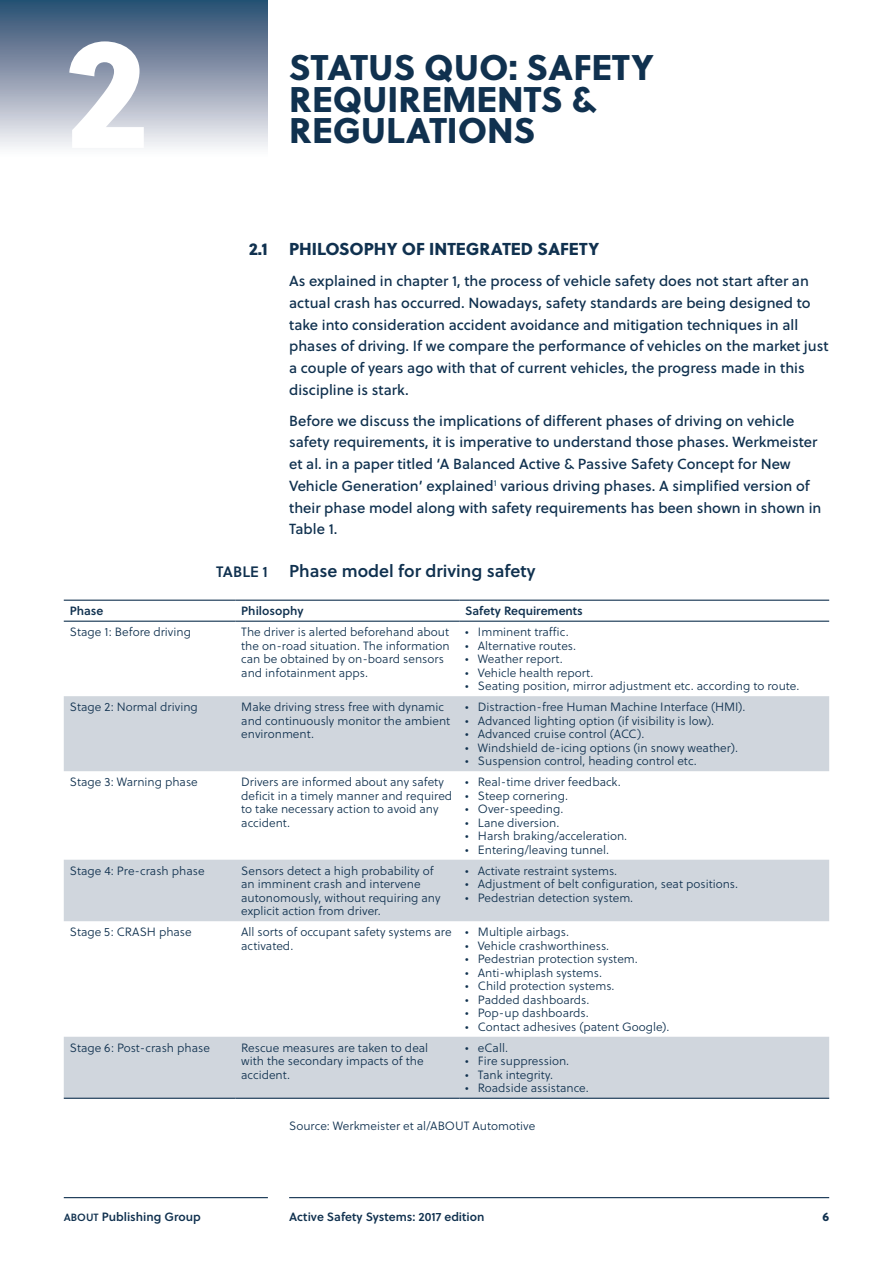
<style>
.page{position:relative;width:893px;height:1263px;background:#fff}
.page>*{position:absolute;margin:0;border:0;box-sizing:border-box;transform-origin:0 0}
.t1{font:800 157.5px "Soleil";color:#fff}
.t2{font:800 35.7px/31.5px "Soleil";color:#10314f}
.t3{font:600 17.25px "Soleil";color:#10314f}
.t4{font:800 17.25px "Soleil";color:#10314f}
.t5{font:14.7px/21.8px "Soleil";color:#10314f}
.t6{font:300 12px/13.5px "Soleil";color:#10314f}
.t7{font:600 12px "Soleil";color:#10314f}
.t8{font:800 12px "Soleil";color:#10314f}
.s1{font-size:15.15px}
.s2{font-size:10.5px}
</style>
<div class="page">
<hr style="left:64px;top:1197px;width:204px;height:1px;background:#10314f">
<hr style="left:289px;top:1197px;width:540px;height:1px;background:#10314f">
<div style="left:0;top:0;width:268px;height:157px;background:linear-gradient(to bottom,#28486d,#fffbfd)"></div>
<svg style="left:64px;top:696px;width:765px;height:402px"></svg>
<hr style="left:64px;top:600px;width:171px;height:1px;background:#10314f">
<hr style="left:235px;top:600px;width:224px;height:1px;background:#10314f">
<hr style="left:459px;top:600px;width:370px;height:1px;background:#10314f">
<hr style="left:64px;top:621px;width:171px;height:1px;background:#10314f">
<hr style="left:235px;top:621px;width:224px;height:1px;background:#10314f">
<hr style="left:459px;top:621px;width:370px;height:1px;background:#10314f">
<hr style="left:64px;top:1098px;width:171px;height:1px;background:#10314f">
<hr style="left:235px;top:1098px;width:224px;height:1px;background:#10314f">
<hr style="left:459px;top:1098px;width:370px;height:1px;background:#10314f">
<h1 class="t1" style="left:64px;top:-32px;width:85px">2</h1>
<h2 class="t2" style="left:289px;top:50px;width:366px">STATUS QUO: SAFETY<br>REQUIREMENTS &amp;</h2>
<h2 class="t2" style="left:289px;top:113px;width:248px">REGULATIONS</h2>
<h3 class="t4" style="left:249px;top:236px;width:35px">2.1 PH</h3>
<h3 class="t4" style="left:312px;top:236px;width:289px">ILOSOPHY OF INTEGRATE D SAFETY</h3>
<p class="t5" style="left:289px;top:269px;width:541px">As explained in chapter 1, the process of vehicle safety does not start after an actual crash has occurred. Nowadays, safety standards are being designed to take into consideration accident avoidance and mitigation techniques in all phases of driving. If we compare the performance of vehicles on the market just a couple of years ago with that of current vehicles, the progress made in this discipline is stark.</p>
<p class="t5" style="left:289px;top:409px;width:534px">Before we discuss the implications of different phases of driving on vehicle safety requirements, it is imperative to understand those phases. Werkmeister et al. in a paper titled ‘A Balanced Active &amp; Passive Safety Concept for New Vehicle Generation’ explained<sup>1</sup> various driving phases. A simplified version of their phase model along with safety requirements has been shown in shown in Table 1.</p>
<h3 class="t3" style="left:216px;top:558px;width:321px"><span class="s1">TABLE 1</span> Phase model for driving safety</h3>
<p class="t7" style="left:70px;top:602px;width:35px">Phase</p>
<p class="t7" style="left:241px;top:602px;width:64px">Philosophy</p>
<p class="t7" style="left:465px;top:602px;width:119px">Safety Requirements</p>
<p class="t6" style="left:70px;top:625px;width:123px">Stage 1: Before driving</p>
<p class="t6" style="left:241px;top:625px;width:210px">The driver is alerted beforehand about the on-road situation. The information can be obtained by on-board sensors and infotainment apps.</p>
<p class="t6" style="left:465px;top:625px;width:105px">• Imminent traffic.</p>
<p class="t6" style="left:465px;top:639px;width:112px">• Alternative routes.</p>
<p class="t6" style="left:465px;top:652px;width:99px">• Weather report.</p>
<p class="t6" style="left:465px;top:666px;width:130px">• Vehicle health report.</p>
<p class="t6" style="left:465px;top:679px;width:336px">• Seating position, mirror adjustment etc. according to route.</p>
<p class="t6" style="left:70px;top:700px;width:130px">Stage 2: Normal driving</p>
<p class="t6" style="left:241px;top:700px;width:210px">Make driving stress free with dynamic and continuously monitor the ambient environment.</p>
<p class="t6" style="left:465px;top:700px;width:282px">• Distraction-free Human Machine Interface (HMI).</p>
<p class="t6" style="left:465px;top:714px;width:251px">• Advanced lighting option (if visibility is low).</p>
<p class="t6" style="left:465px;top:727px;width:181px">• Advanced cruise control (ACC).</p>
<p class="t6" style="left:465px;top:741px;width:274px">• Windshield de-icing options (in snowy weather).</p>
<p class="t6" style="left:465px;top:754px;width:233px">• Suspension control, heading control etc.</p>
<p class="t6" style="left:70px;top:775px;width:130px">Stage 3: Warning phase</p>
<p class="t6" style="left:241px;top:775px;width:213px">Drivers are informed about any safety deficit in a timely manner and required to take necessary action to avoid any accident.</p>
<p class="t6" style="left:465px;top:775px;width:157px">• Real-time driver feedback.</p>
<p class="t6" style="left:465px;top:789px;width:104px">• Steep cornering.</p>
<p class="t6" style="left:465px;top:802px;width:100px">• Over-speeding.</p>
<p class="t6" style="left:465px;top:816px;width:96px">• Lane diversion.</p>
<p class="t6" style="left:465px;top:829px;width:164px">• Harsh braking/acceleration.</p>
<p class="t6" style="left:465px;top:843px;width:145px">• Entering/leaving tunnel.</p>
<p class="t6" style="left:70px;top:864px;width:136px">Stage 4: Pre-crash phase</p>
<p class="t6" style="left:241px;top:864px;width:201px">Sensors detect a high probability of an imminent crash and intervene autonomously, without requiring any explicit action from driver.</p>
<p class="t6" style="left:465px;top:864px;width:154px">• Activate restraint systems.</p>
<p class="t6" style="left:465px;top:877px;width:275px">• Adjustment of belt configuration, seat positions.</p>
<p class="t6" style="left:465px;top:891px;width:170px">• Pedestrian detection system.</p>
<p class="t6" style="left:70px;top:925px;width:124px">Stage 5: CRASH phase</p>
<p class="t6" style="left:241px;top:925px;width:212px">All sorts of occupant safety systems are activated.</p>
<p class="t6" style="left:465px;top:925px;width:105px">• Multiple airbags.</p>
<p class="t6" style="left:465px;top:939px;width:146px">• Vehicle crashworthiness.</p>
<p class="t6" style="left:465px;top:952px;width:174px">• Pedestrian protection system.</p>
<p class="t6" style="left:465px;top:966px;width:138px">• Anti-whiplash systems.</p>
<p class="t6" style="left:465px;top:979px;width:151px">• Child protection systems.</p>
<p class="t6" style="left:465px;top:993px;width:126px">• Padded dashboards.</p>
<p class="t6" style="left:465px;top:1006px;width:125px">• Pop-up dashboards.</p>
<p class="t6" style="left:465px;top:1020px;width:206px">• Contact adhesives (patent Google).</p>
<p class="t6" style="left:70px;top:1041px;width:142px">Stage 6: Post-crash phase</p>
<p class="t6" style="left:241px;top:1041px;width:189px">Rescue measures are taken to deal with the secondary impacts of the accident.</p>
<p class="t6" style="left:465px;top:1041px;width:44px">• eCall.</p>
<p class="t6" style="left:465px;top:1054px;width:106px">• Fire suppression.</p>
<p class="t6" style="left:465px;top:1068px;width:89px">• Tank integrity.</p>
<p class="t6" style="left:465px;top:1081px;width:125px">• Roadside assistance.</p>
<p class="t6" style="left:289px;top:1119px;width:248px">Source: Werkmeister et al/ABOUT Automotive</p>
<p class="t7" style="left:64px;top:1207px;width:138px"><span class="s2">ABOUT</span> Publishing Group</p>
<p class="t7" style="left:289px;top:1207px;width:197px">Active Safety Systems: 2017 edition</p>
<p class="t8" style="left:822px;top:1207px;width:8px">6</p>
</div>
